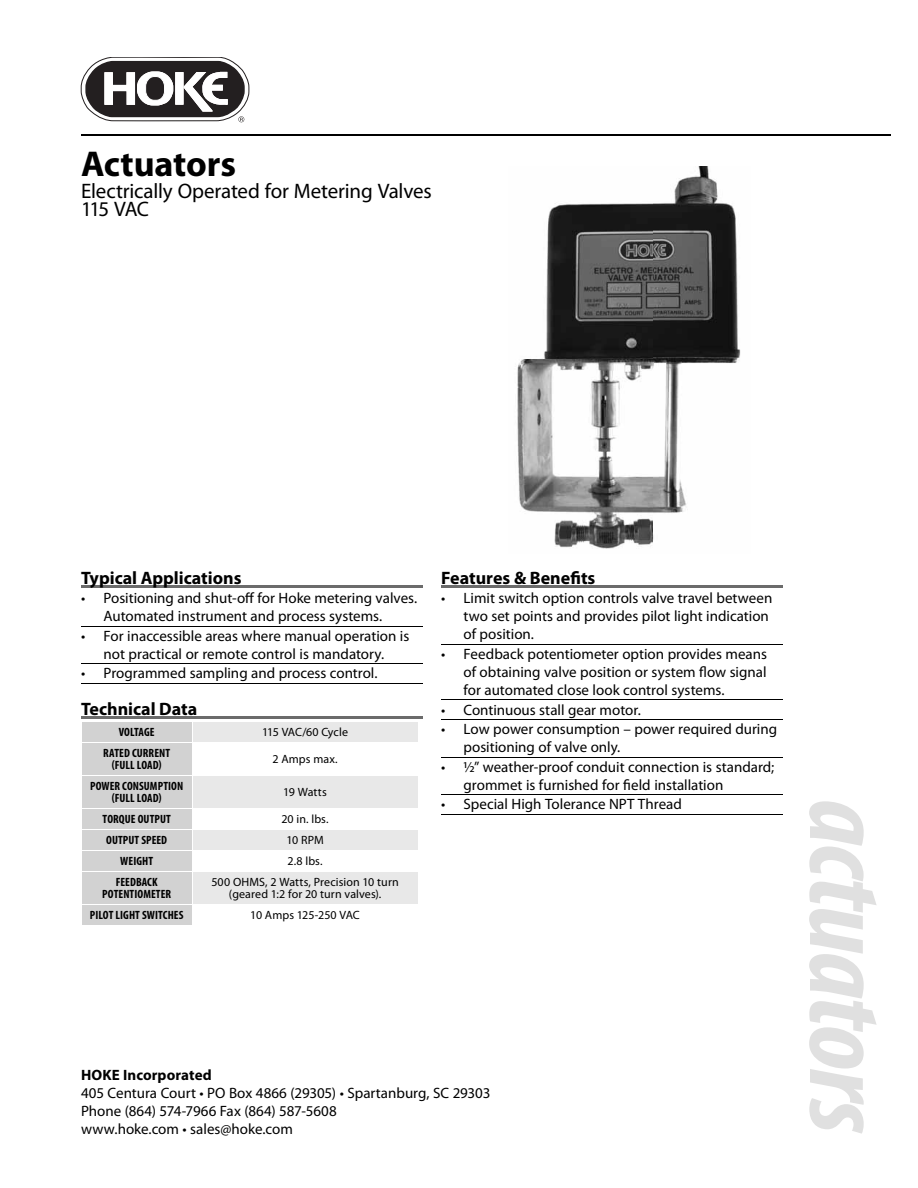
<style>
.page{position:relative;width:918px;height:1188px;background:#fff}
.page>*{position:absolute;margin:0;border:0;box-sizing:border-box;transform-origin:0 0}
.t1{font:italic 700 condensed 108px "Myriad Pro";letter-spacing:-.015em;color:#e0e0e0}
.t2{font:700 36px "Myriad Pro";letter-spacing:-.005em;color:#000}
.t3{font:21px/18px "Myriad Pro";letter-spacing:-.01em;color:#000}
.t4{font:700 18px "Myriad Pro";color:#000}
.t5{font:15px/18.1px "Myriad Pro";color:#000}
.t6{font:700 15px "Myriad Pro";letter-spacing:.01em;color:#000}
.t7{font:700 condensed 12px/12px "Myriad Pro";letter-spacing:.005em;color:#000;text-align:center}
.t8{font:12px/12px "Myriad Pro";letter-spacing:.005em;color:#000;text-align:center}
.t9{font:12px "Myriad Pro";letter-spacing:-.015em;color:#000}
</style>
<div class="page">
<svg style="left:81px;top:57px;width:168px;height:65px"></svg>
<img style="left:517px;top:167px;width:224px;height:382px">
<hr style="left:81px;top:134px;width:810px;height:2px;background:#000">
<hr style="left:81px;top:585px;width:342px;height:3px;background:#6b6b6b">
<hr style="left:81px;top:626px;width:342px;height:1px;background:#000">
<hr style="left:81px;top:663px;width:342px;height:1px;background:#000">
<hr style="left:81px;top:683px;width:342px;height:1px;background:#000">
<hr style="left:81px;top:716px;width:342px;height:3px;background:#6b6b6b">
<svg style="left:82px;top:722px;width:336px;height:203px"></svg>
<hr style="left:441px;top:585px;width:342px;height:3px;background:#6b6b6b">
<hr style="left:441px;top:644px;width:342px;height:1px;background:#000">
<hr style="left:441px;top:699px;width:342px;height:1px;background:#000">
<hr style="left:441px;top:719px;width:342px;height:1px;background:#000">
<hr style="left:441px;top:757px;width:342px;height:1px;background:#000">
<hr style="left:441px;top:794px;width:342px;height:1px;background:#000">
<hr style="left:441px;top:814px;width:342px;height:1px;background:#000">
<h2 class="t2" style="left:81px;top:150px;width:157px">Actuators</h2>
<h3 class="t3" style="left:81px;top:184px;width:352px">Electrically Operated for Metering Valves<br>115 VAC</h3>
<p class="t4" style="left:81px;top:571px;width:162px">Typical Applications</p>
<p class="t5" style="left:104px;top:591px;width:315px;text-indent:-22px">• Positioning and shut-off for Hoke metering valves.<br>Automated instrument and process systems.</p>
<p class="t5" style="left:81px;top:628px;width:330px;text-align:center">• For inaccessible areas where manual operation is not practical or remote control is mandatory.</p>
<p class="t5" style="left:81px;top:666px;width:298px">• Programmed sampling and process control.</p>
<p class="t4" style="left:81px;top:702px;width:118px">Technical Data</p>
<p class="t7" style="left:119px;top:728px;width:37px">VOLTAGE</p>
<p class="t9" style="left:262px;top:728px;width:87px">115 VAC/60 Cycle</p>
<p class="t7" style="left:103px;top:749px;width:68px">RATED CURRENT (FULL LOAD)</p>
<p class="t8" style="left:272px;top:755px;width:67px">2 Amps max.</p>
<p class="t7" style="left:90px;top:782px;width:95px">POWER CONSUMPTION (FULL LOAD)</p>
<p class="t8" style="left:283px;top:788px;width:45px">19 Watts</p>
<p class="t7" style="left:103px;top:815px;width:70px">TORQUE OUTPUT</p>
<p class="t8" style="left:281px;top:815px;width:49px">20 in. lbs.</p>
<p class="t7" style="left:106px;top:836px;width:62px">OUTPUT SPEED</p>
<p class="t8" style="left:286px;top:836px;width:39px">10 RPM</p>
<p class="t7" style="left:120px;top:857px;width:34px">WEIGHT</p>
<p class="t8" style="left:287px;top:857px;width:37px">2.8 lbs.</p>
<p class="t7" style="left:102px;top:878px;width:70px">FEEDBACK<br>POTENTIOMETER</p>
<p class="t8" style="left:211px;top:878px;width:189px">500 OHMS, 2 Watts, Precision 10 turn (geared 1:2 for 20 turn valves).</p>
<p class="t7" style="left:90px;top:911px;width:95px">PILOT LIGHT SWITCHES</p>
<p class="t8" style="left:250px;top:911px;width:111px">10 Amps 125-250 VAC</p>
<p class="t4" style="left:441px;top:571px;width:156px">Features &amp; Benefits</p>
<p class="t5" style="left:464px;top:591px;width:310px;text-indent:-22px">• Limit switch option controls valve travel between two set points and provides pilot light indication of position.</p>
<p class="t5" style="left:464px;top:646px;width:305px;text-align:justify;text-indent:-22px">• Feedback potentiometer option provides means of obtaining valve position or system flow signal for automated close look control systems.</p>
<p class="t5" style="left:441px;top:702px;width:201px">• Continuous stall gear motor.</p>
<p class="t5" style="left:464px;top:722px;width:315px;text-indent:-22px">• Low power consumption – power required during positioning of valve only.</p>
<p class="t5" style="left:464px;top:759px;width:312px;text-indent:-22px">• ½” weather-proof conduit connection is standard; grommet is furnished for field installation</p>
<p class="t5" style="left:441px;top:797px;width:242px">• Special High Tolerance NPT Thread</p>
<p class="t6" style="left:81px;top:1069px;width:132px">HOKE Incorporated</p>
<p class="t5" style="left:81px;top:1085px;width:411px">405 Centura Court • PO Box 4866 (29305) • Spartanburg, SC 29303<br>Phone (864) 574-7966 Fax (864) 587-5608<br>www.hoke.com • sales@hoke.com</p>
<h1 class="t1" style="left:887px;top:800px;width:337px;rotate:90deg">actuators</h1>
</div>
